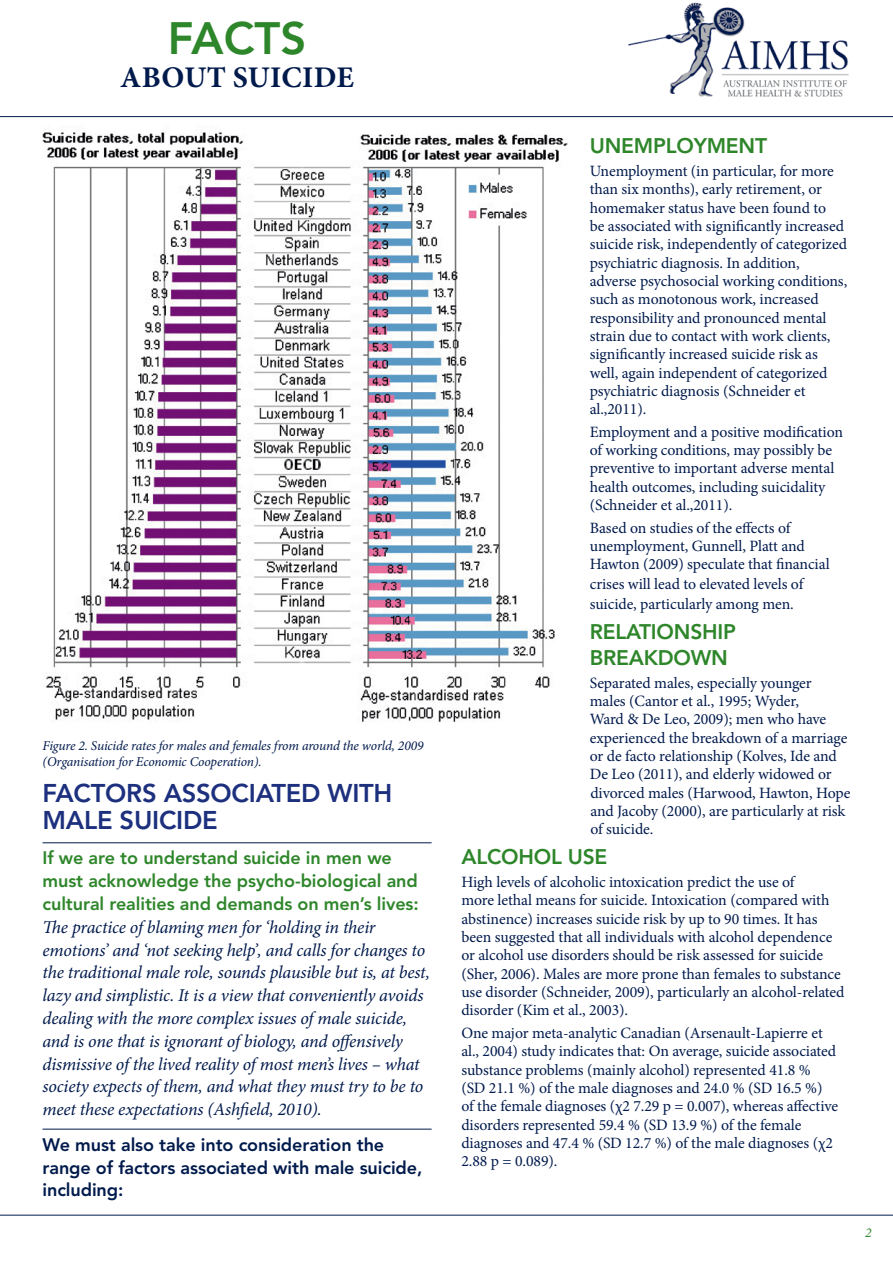
<style>
.page{position:relative;width:893px;height:1263px;background:#fff}
.page>*{position:absolute;margin:0;border:0;box-sizing:border-box;transform-origin:0 0}
.t1{font:800 45px "Avenir";color:#2e862a}
.t2{font:700 30px "Minion Pro";letter-spacing:.01em;color:#001a4c}
.t3{font:800 25.5px/27.3px "Avenir";letter-spacing:-.01em;color:#1c307e}
.t4{font:800 21px/25.8px "Avenir";letter-spacing:-.01em;color:#2e862a}
.t5{font:italic 18px/22.8px "Minion Pro";letter-spacing:-.015em;color:#001a4c}
.t6{font:800 18px/22.8px "Avenir";letter-spacing:-.005em;color:#001a4c}
.t7{font:15.75px/18.3px "Minion Pro";letter-spacing:-.005em;color:#001a4c}
.t8{font:italic 13.5px/16.5px "Minion Pro";letter-spacing:-.015em;color:#001a4c}
.t9{font:italic 13.5px "Minion Pro";color:#2e862a}
.s1{font-family:"Avenir";font-weight:800;font-style:normal;color:#2e862a}
</style>
<div class="page">
<hr style="left:43px;top:842px;width:389px;height:1px;background:#001a4c">
<hr style="left:43px;top:1129px;width:389px;height:1px;background:#001a4c">
<img style="left:43px;top:132px;width:525px;height:590px">
<hr style="left:0;top:116px;width:893px;height:1px;background:#001a4c">
<hr style="left:0;top:1215px;width:893px;height:1px;background:#001a4c">
<img style="left:628px;top:2px;width:221px;height:95px">
<p class="t1" style="left:168px;top:12px;width:140px">FACTS</p>
<p class="t2" style="left:120px;top:57px;width:235px">ABOUT SUICIDE</p>
<p class="t8" style="left:43px;top:737px;width:382px">Figure 2. Suicide rates for males and females from around the world, 2009 (Organisation for Economic Cooperation).</p>
<p class="t3" style="left:43px;top:779px;width:351px">FACTORS ASSOCIATED WITH<br>MALE SUICIDE</p>
<p class="t5" style="left:43px;top:847px;width:389px"><span class="s1">If we are to understand suicide in men we must acknowledge the psycho-biological and cultural realities and demands on men’s lives:<br></span>The practice of blaming men for ‘holding in their emotions’ and ‘not seeking help’, and calls for changes to the traditional male role, sounds plausible but is, at best, lazy and simplistic. It is a view that conveniently avoids dealing with the more complex issues of male suicide, and is one that is ignorant of biology, and offensively dismissive of the lived reality of most men’s lives – what society expects of them, and what they must try to be to meet these expectations (Ashfield, 2010).</p>
<p class="t6" style="left:43px;top:1133px;width:381px">We must also take into consideration the range of factors associated with male suicide, including:</p>
<p class="t4" style="left:590px;top:133px;width:179px">UNEMPLOYMENT</p>
<p class="t7" style="left:590px;top:162px;width:259px">Unemployment (in particular, for more than six months), early retirement, or homemaker status have been found to<br>be associated with significantly increased suicide risk, independently of categorized psychiatric diagnosis. In addition, adverse psychosocial working conditions, such as monotonous work, increased responsibility and pronounced mental strain due to contact with work clients, significantly increased suicide risk as well, again independent of categorized psychiatric diagnosis (Schneider et al.,2011).</p>
<p class="t7" style="left:590px;top:423px;width:255px">Employment and a positive modification of working conditions, may possibly be preventive to important adverse mental health outcomes, including suicidality (Schneider et al.,2011).</p>
<p class="t7" style="left:590px;top:519px;width:241px">Based on studies of the effects of unemployment, Gunnell, Platt and<br>Hawton (2009) speculate that financial</p>
<p class="t7" style="left:590px;top:574px;width:215px;line-height:19.8px">crises will lead to elevated levels of suicide, particularly among men.</p>
<p class="t4" style="left:590px;top:619px;width:148px">RELATIONSHIP<br>BREAKDOWN</p>
<p class="t7" style="left:590px;top:673px;width:262px">Separated males, especially younger males (Cantor et al., 1995; Wyder,<br>Ward &amp; De Leo, 2009); men who have experienced the breakdown of a marriage or de facto relationship (Kolves, Ide and De Leo (2011), and elderly widowed or divorced males (Harwood, Hawton, Hope and Jacoby (2000), are particularly at risk of suicide.</p>
<p class="t4" style="left:461px;top:844px;width:148px">ALCOHOL USE</p>
<p class="t7" style="left:461px;top:873px;width:385px">High levels of alcoholic intoxication predict the use of<br>more lethal means for suicide. Intoxication (compared with abstinence) increases suicide risk by up to 90 times. It has been suggested that all individuals with alcohol dependence or alcohol use disorders should be risk assessed for suicide (Sher, 2006). Males are more prone than females to substance use disorder (Schneider, 2009), particularly an alcohol-related disorder (Kim et al., 2003).</p>
<p class="t7" style="left:461px;top:1024px;width:378px">One major meta-analytic Canadian (Arsenault-Lapierre et al., 2004) study indicates that: On average, suicide associated substance problems (mainly alcohol) represented 41.8 % (SD 21.1 %) of the male diagnoses and 24.0 % (SD 16.5 %) of the female diagnoses (χ2 7.29 p = 0.007), whereas affective disorders represented 59.4 % (SD 13.9 %) of the female diagnoses and 47.4 % (SD 12.7 %) of the male diagnoses (χ2<br>2.88 p = 0.089).</p>
<p class="t9" style="left:865px;top:1223px;width:8px">2</p>
</div>
